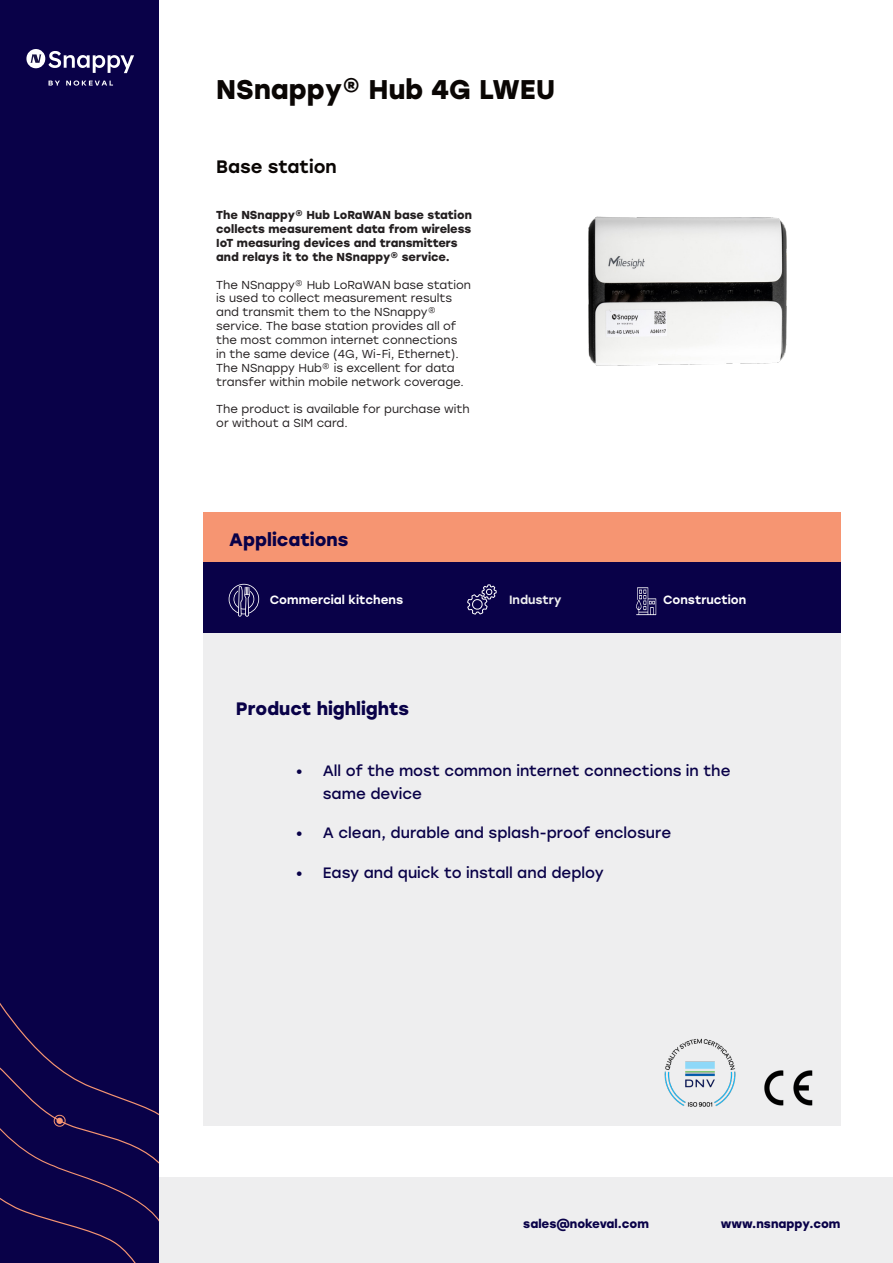
<style>
.page{position:relative;width:893px;height:1263px;background:#fff}
.page>*{position:absolute;margin:0;border:0;box-sizing:border-box;transform-origin:0 0}
.Tuoteotsikko{font:700 27px "Stolzl";color:#0a0604}
.Otsikko{font:700 18px "Stolzl";color:#090148}
.Tuote_Alaotsikko{font:500 18px "Stolzl";color:#0a0604}
.t1{font:15px/22.5px "Stolzl";color:#090148}
.Tuoteotsikko-2{font:700 12px "Stolzl";color:#090148}
.Leipäteksti_SemiBold{font:500 12px "Stolzl";color:#fff}
.Leipäteksti_SemiBold-2{font:500 12px "Stolzl";color:#eeeeef}
.Leipäteksti{font:11.55px/13.8px "Stolzl";color:#231f20}
.Leipäteksti-2{font:700 11.55px/13.8px "Stolzl";color:#231f20}
</style>
<div class="page">
<img style="left:588px;top:216px;width:199px;height:150px">
<div style="left:158px;top:1178px;width:735px;height:85px;background:#eeeeef"></div>
<div style="left:0;top:0;width:158px;height:1263px;background:#090148"></div>
<svg style="left:0;top:1003px;width:150px;height:106px"></svg>
<svg style="left:0;top:1109px;width:158px;height:154px"></svg>
<div style="left:26px;top:49px;width:19px;height:19px;background:#fff;border-radius:9px"></div>
<svg style="left:30px;top:54px;width:11px;height:9px"></svg>
<svg style="left:48px;top:51px;width:86px;height:22px"></svg>
<svg style="left:49px;top:81px;width:11px;height:5px"></svg>
<svg style="left:66px;top:81px;width:47px;height:5px"></svg>
<div style="left:203px;top:512px;width:637px;height:121px;background:#f69572"></div>
<div style="left:203px;top:562px;width:637px;height:71px;background:#090148"></div>
<div style="left:203px;top:634px;width:637px;height:491px;background:#eeeeef"></div>
<svg style="left:229px;top:584px;width:30px;height:33px"></svg>
<svg style="left:636px;top:587px;width:20px;height:28px"></svg>
<svg style="left:467px;top:584px;width:30px;height:31px"></svg>
<img style="left:764px;top:1070px;width:49px;height:36px">
<img style="left:664px;top:1038px;width:72px;height:69px">
<p class="Tuoteotsikko" style="left:216px;top:70px;width:341px">NSnappy® Hub 4G LWEU</p>
<p class="Tuote_Alaotsikko" style="left:216px;top:153px;width:122px">Base station</p>
<p class="Leipäteksti-2" style="left:216px;top:208px;width:257px">The NSnappy® Hub LoRaWAN base station collects measurement data from wireless IoT measuring devices and transmitters and relays it to the NSnappy® service.</p>
<p class="Leipäteksti" style="left:216px;top:277px;width:256px">The NSnappy® Hub LoRaWAN base station is used to collect measurement results and transmit them to the NSnappy® service. The base station provides all of the most common internet connections<br>in the same device (4G, Wi-Fi, Ethernet).<br>The NSnappy Hub® is excellent for data transfer within mobile network coverage.</p>
<p class="Leipäteksti" style="left:216px;top:402px;width:255px">The product is available for purchase with or without a SIM card.</p>
<p class="Otsikko" style="left:229px;top:526px;width:121px">Applications</p>
<p class="Leipäteksti_SemiBold" style="left:270px;top:591px;width:135px">Commercial kitchens</p>
<p class="Leipäteksti_SemiBold-2" style="left:509px;top:591px;width:54px">Industry</p>
<p class="Leipäteksti_SemiBold" style="left:663px;top:591px;width:85px">Construction</p>
<p class="Otsikko" style="left:236px;top:695px;width:175px">Product highlights</p>
<p class="t1" style="left:323px;top:759px;width:409px;text-indent:-27px">• All of the most common internet connections in the same device</p>
<p class="t1" style="left:296px;top:821px;width:377px">• A clean, durable and splash-proof enclosure</p>
<p class="t1" style="left:296px;top:861px;width:309px">• Easy and quick to install and deploy</p>
<p class="Tuoteotsikko-2" style="left:523px;top:1215px;width:127px">sales@nokeval.com</p>
<p class="Tuoteotsikko-2" style="left:721px;top:1215px;width:121px">www.nsnappy.com</p>
</div>
